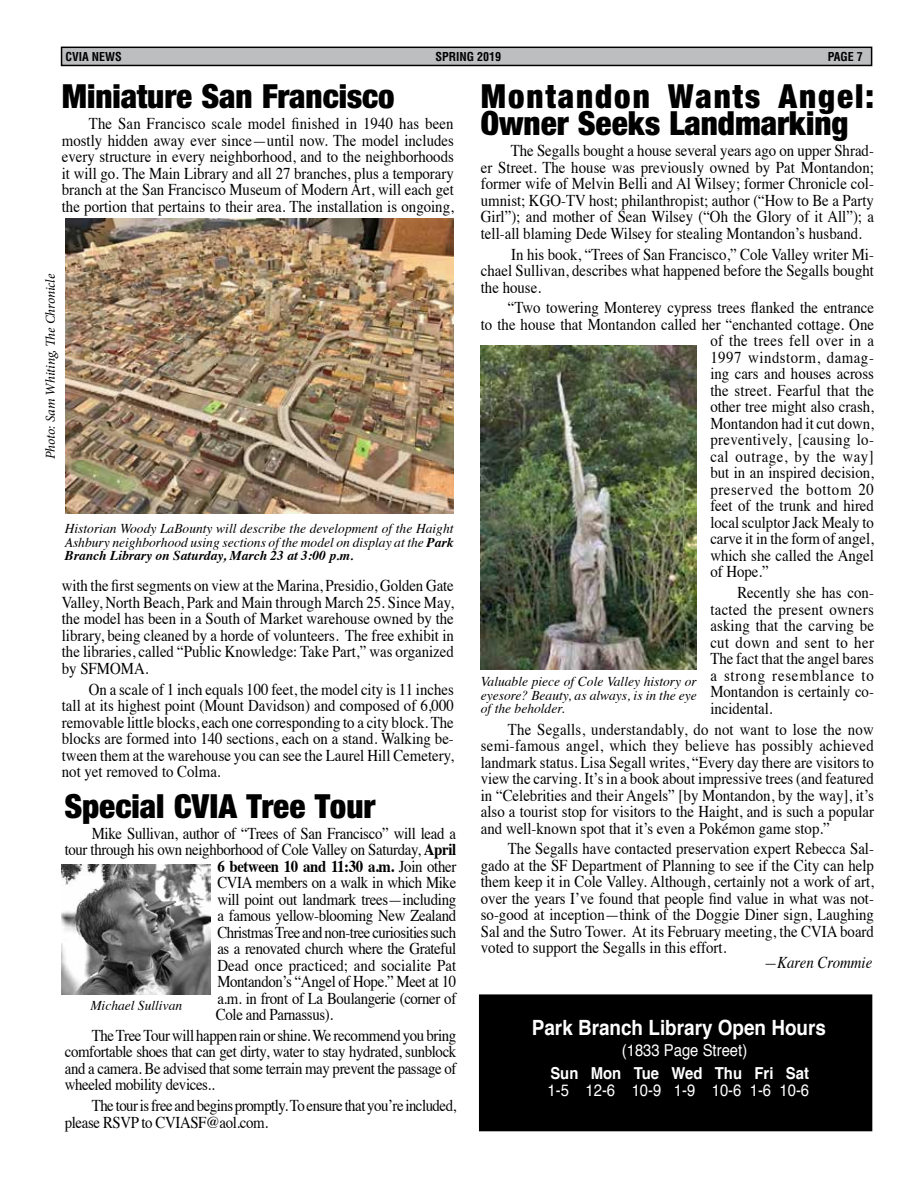
<style>
.page{position:relative;width:918px;height:1188px;background:#fff}
.page>*{position:absolute;margin:0;border:0;box-sizing:border-box;transform-origin:0 0}
.t1{font:33px/27px "Harvest";color:#000}
.t2{font:700 21px "Helvetica";color:#fff;scale:.9 1}
.t3{font:16.5px/16.5px "Times";color:#000;text-align:justify;scale:.9 1}
.t4{font:16.5px "Times";letter-spacing:-.025em;color:#000;scale:.9 1}
.t5{font:16.5px/16.5px "Times";letter-spacing:-.035em;color:#000;scale:.9 1}
.t6{font:16.5px "Times";letter-spacing:-.02em;color:#000;scale:.9 1}
.t7{font:16.5px "Helvetica";color:#fff;scale:.9 1}
.t8{font:700 16.5px "Times";letter-spacing:-.025em;color:#000;scale:.9 1}
.t9{font:16.5px "Times";letter-spacing:.025em;color:#000;scale:.9 1}
.t10{font:16.5px "Times";letter-spacing:.02em;color:#000;scale:.9 1}
.t11{font:700 16.5px "Helvetica";color:#fff;scale:.9 1}
.t12{font:16.5px "Times";letter-spacing:.035em;color:#000;scale:.9 1}
.t13{font:16.5px "Times";letter-spacing:.04em;color:#000;scale:.9 1}
.t14{font:16.5px "Times";letter-spacing:.045em;color:#000;scale:.9 1}
.t15{font:italic 16.5px "Times";color:#000;scale:.9 1}
.t16{font:italic 13.5px/13.5px "Times";color:#000;text-align:justify}
.t17{font:italic 13.5px "Minion Pro";letter-spacing:-.015em;color:#000}
.t18{font:700 condensed 12px "Helvetica";color:#000}
.s1{font-weight:700}
.s2{font-weight:400}
</style>
<div class="page">
<div style="left:62px;top:47px;width:810px;height:18px;background:#bcbec0"></div>
<div style="left:61px;top:47px;width:811px;height:19px;border:2px solid #000"></div>
<img style="left:65px;top:218px;width:389px;height:296px">
<img style="left:481px;top:346px;width:216px;height:324px">
<div style="left:480px;top:995px;width:392px;height:136px;background:#000"></div>
<div style="left:479px;top:994px;width:393px;height:137px;border:2px solid #000"></div>
<img style="left:62px;top:864px;width:149px;height:130px">
<p class="t18" style="left:65px;top:49px;width:58px">CVIA NEWS</p>
<p class="t18" style="left:436px;top:49px;width:67px">SPRING 2019</p>
<p class="t18" style="left:828px;top:49px;width:37px">PAGE 7</p>
<h1 class="t1" style="left:62px;top:84px;width:334px">Miniature San Francisco</h1>
<p class="t3" style="left:62px;top:114px;width:437px;text-indent:27px">The San Francisco scale model finished in 1940 has been mostly hidden away ever since—until now. The model includes every structure in every neighborhood, and to the neighborhoods it will go. The Main Library and all 27 branches, plus a temporary branch at the San Francisco Museum of Modern Art, will each get the portion that pertains to their area. The installation is ongoing,</p>
<h1 class="t1" style="left:481px;top:84px;width:395px">Montandon Wants Angel:<br>Owner Seeks Landmarking</h1>
<p class="t3" style="left:481px;top:141px;width:438px;text-indent:30px">The Segalls bought a house several years ago on upper Shrad&shy;er Street. The house was previously owned by Pat Montandon; former wife of Melvin Belli and Al Wilsey; former Chronicle col&shy;umnist; KGO-TV host; philanthropist; author (“How to Be a Party Girl”); and mother of Sean Wilsey (“Oh the Glory of it All”); a tell-all blaming Dede Wilsey for stealing Montandon’s husband.</p>
<p class="t3" style="left:481px;top:244px;width:438px;text-indent:30px">In his book, “Trees of San Francisco,” Cole Valley writer Mi&shy;chael Sullivan, describes what happened before the Segalls bought the house.</p>
<p class="t3" style="left:508px;top:298px;width:408px">“Two towering Monterey cypress trees flanked the entrance</p>
<p class="t3" style="left:481px;top:315px;width:438px">to the house that Montandon called her “enchanted cottage. One</p>
<p class="t10" style="left:710px;top:325px;width:183px">of the trees fell over in a</p>
<p class="t12" style="left:710px;top:342px;width:183px">1997 windstorm, damag-</p>
<p class="t3" style="left:710px;top:364px;width:183px">ing cars and houses across</p>
<p class="t3" style="left:710px;top:381px;width:183px">the street. Fearful that the</p>
<p class="t3" style="left:710px;top:397px;width:183px">other tree might also crash,</p>
<p class="t3" style="left:710px;top:414px;width:183px">Montandon had it cut down,</p>
<p class="t9" style="left:710px;top:424px;width:183px">preventively, [causing lo-</p>
<p class="t13" style="left:710px;top:441px;width:183px">cal outrage, by the way]</p>
<p class="t3" style="left:710px;top:463px;width:183px">but in an inspired decision,</p>
<p class="t14" style="left:710px;top:474px;width:183px">preserved the bottom 20</p>
<p class="t3" style="left:710px;top:496px;width:183px">feet of the trunk and hired</p>
<p class="t3" style="left:710px;top:513px;width:183px">local sculptor Jack Mealy to</p>
<p class="t3" style="left:710px;top:529px;width:183px">carve it in the form of angel,</p>
<p class="t3" style="left:710px;top:546px;width:183px">which she called the Angel</p>
<p class="t3" style="left:710px;top:562px;width:67px">of Hope.”</p>
<p class="t3" style="left:710px;top:583px;width:183px;text-indent:27px">Recently she has con&shy;tacted the present owners asking that the carving be cut down and sent to her The fact that the angel bares a strong resemblance to Montandon is certainly co&shy;incidental.</p>
<p class="t3" style="left:481px;top:719px;width:438px;text-indent:27px">The Segalls, understandably, do not want to lose the now semi-famous angel, which they believe has possibly achieved landmark status. Lisa Segall writes, “Every day there are visitors to view the carving. It’s in a book about impressive trees (and featured in “Celebrities and their Angels” [by Montandon, by the way], it’s also a tourist stop for visitors to the Haight, and is such a popular and well-known spot that it’s even a Pokémon game stop.”</p>
<p class="t3" style="left:481px;top:839px;width:438px;text-indent:27px">The Segalls have contacted preservation expert Rebecca Sal&shy;gado at the SF Department of Planning to see if the City can help them keep it in Cole Valley. Although, certainly not a work of art, over the years I’ve found that people find value in what was not&shy;so-good at inception—think of the Doggie Diner sign, Laughing Sal and the Sutro Tower. At its February meeting, the CVIA board voted to support the Segalls in this effort.</p>
<p class="t15" style="left:764px;top:948px;width:122px">—Karen Crommie</p>
<p class="t17" style="left:41px;top:459px;width:187px;rotate:-90deg">Photo: Sam Whiting, The Chronicle</p>
<p class="t16" style="left:65px;top:521px;width:390px">Historian Woody LaBounty will describe the development of the Haight Ashbury neighborhood using sections of the model on display at the <span class="s1">Park Branch Library on Saturday, March 23 at 3:00 p.m.</span></p>
<p class="t3" style="left:62px;top:576px;width:437px">with the first segments on view at the Marina, Presidio, Golden Gate Valley, North Beach, Park and Main through March 25. Since May, the model has been in a South of Market warehouse owned by the library, being cleaned by a horde of volunteers. The free exhibit in the libraries, called “Public Knowledge: Take Part,” was organized by SFMOMA.</p>
<p class="t3" style="left:62px;top:679px;width:437px;text-indent:27px">On a scale of 1 inch equals 100 feet, the model city is 11 inches tall at its highest point (Mount Davidson) and composed of 6,000 removable little blocks, each one corresponding to a city block. The blocks are formed into 140 sections, each on a stand. Walking be&shy;tween them at the warehouse you can see the Laurel Hill Cemetery, not yet removed to Colma.</p>
<p class="t16" style="left:481px;top:674px;width:218px">Valuable piece of Cole Valley history or eyesore? Beauty, as always, is in the eye of the beholder.</p>
<h1 class="t1" style="left:65px;top:793px;width:312px">Special CVIA Tree Tour</h1>
<p class="t6" style="left:92px;top:818px;width:406px">Mike Sullivan, author of “Trees of San Francisco” will lead a</p>
<p class="t4" style="left:65px;top:834px;width:437px">tour through his own neighborhood of Cole Valley on Saturday, <span class="s1">April</span></p>
<p class="t8" style="left:217px;top:850px;width:267px">6 between 10 and 11:30 a.m. <span class="s2">Join other</span></p>
<p class="t4" style="left:217px;top:867px;width:267px">CVIA members on a walk in which Mike</p>
<p class="t6" style="left:217px;top:884px;width:267px">will point out landmark trees—including</p>
<p class="t4" style="left:217px;top:900px;width:267px">a famous yellow-blooming New Zealand</p>
<p class="t5" style="left:217px;top:922px;width:267px">Christmas Tree and non-tree curiosities such</p>
<p class="t4" style="left:217px;top:933px;width:267px">as a renovated church where the Grateful</p>
<p class="t3" style="left:217px;top:955px;width:267px">Dead once practiced; and socialite Pat</p>
<p class="t4" style="left:217px;top:966px;width:267px">Montandon’s “Angel of Hope.” Meet at 10</p>
<p class="t4" style="left:217px;top:983px;width:267px">a.m. in front of La Boulangerie (corner of</p>
<p class="t4" style="left:216px;top:999px;width:132px">Cole and Parnassus).</p>
<p class="t3" style="left:65px;top:1026px;width:437px;text-indent:27px">The Tree Tour will happen rain or shine. We recommend you bring comfortable shoes that can get dirty, water to stay hydrated, sunblock and a camera. Be advised that some terrain may prevent the passage of wheeled mobility devices..</p>
<p class="t5" style="left:65px;top:1096px;width:437px;text-indent:27px">The tour is free and begins promptly. To ensure that you’re included, please RSVP to CVIASF@aol.com.</p>
<p class="t16" style="left:90px;top:998px;width:93px">Michael Sullivan</p>
<p class="t2" style="left:532px;top:1011px;width:328px">Park Branch Library Open Hours</p>
<p class="t7" style="left:622px;top:1038px;width:141px">(1833 Page Street)</p>
<p class="t11" style="left:550px;top:1060px;width:289px">Sun Mon Tue Wed Thu Fri Sat</p>
<p class="t7" style="left:548px;top:1077px;width:292px">1-5 12-6 10-9 1-9 10-6 1-6 10-6</p>
</div>
